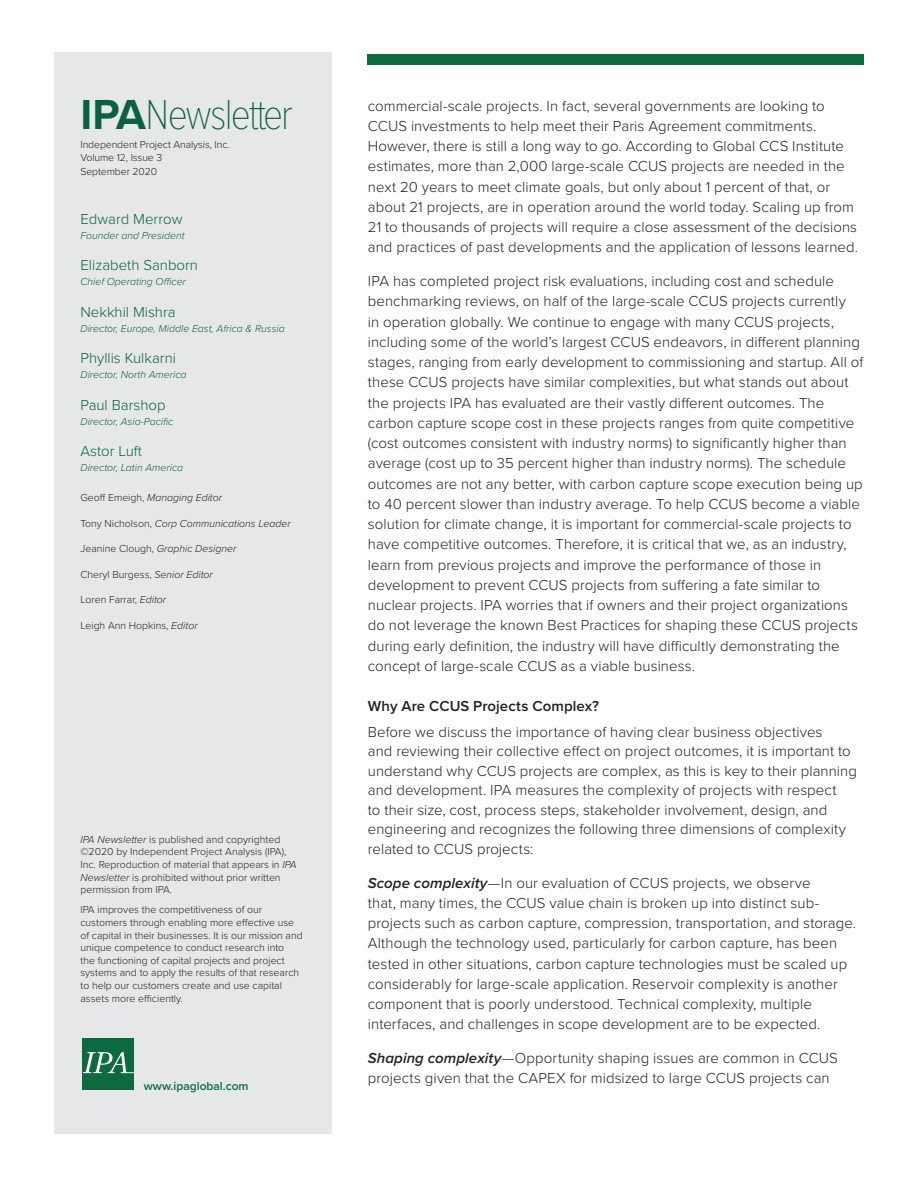
<style>
.page{position:relative;width:918px;height:1188px;background:#fff}
.page>*{position:absolute;margin:0;border:0;box-sizing:border-box;transform-origin:0 0}
._3-body{font:100 43.5px "Proxima Nova Cond";letter-spacing:-.045em;color:#0b6044}
._3-body-2{font:300 15px/20.2px "Proxima Nova";letter-spacing:.005em;color:#231f20}
.t1{font:300 15px "Proxima Nova";color:#0b6044}
._2-Sub{font:600 15px "Proxima Nova";letter-spacing:.005em;color:#231f20}
.t2{font:600 12px "Proxima Nova";color:#0f6b40}
.t3{font:300 10.5px/12.6px "Proxima Nova";color:#231f20}
.t4{font:italic 300 10.5px "Proxima Nova";color:#0b6044}
.t5{font:italic 300 10.5px "Proxima Nova";color:#231f20}
.s1{font-family:"Proxima Nova";font-weight:700}
.s2{font-style:normal}
.s3{font-style:italic}
.s4{font-weight:600;font-style:italic}
</style>
<div class="page">
<div style="left:368px;top:54px;width:496px;height:11px;background:#0f6b40"></div>
<div style="left:54px;top:52px;width:277px;height:1082px;background:#e6e7e9"></div>
<div style="left:83px;top:1038px;width:51px;height:52px;background:#0d6b3f"></div>
<svg style="left:83px;top:1052px;width:51px;height:21px"></svg>
<p class="_3-body" style="left:80px;top:83px;width:214px"><span class="s1">IPA</span>Newsletter</p>
<p class="t3" style="left:80px;top:137px;width:151px;line-height:13.5px">Independent Project Analysis, Inc.<br>Volume 12, Issue 3<br>September 2020</p>
<p class="t1" style="left:80px;top:207px;width:104px">Edward Merrow</p>
<p class="t4" style="left:80px;top:227px;width:106px">Founder and President</p>
<p class="t1" style="left:80px;top:254px;width:119px">Elizabeth Sanborn</p>
<p class="t4" style="left:80px;top:274px;width:107px">Chief Operating Officer</p>
<p class="t1" style="left:80px;top:300px;width:97px">Nekkhil Mishra</p>
<p class="t4" style="left:80px;top:320px;width:206px">Director, Europe, Middle East, Africa &amp; Russia</p>
<p class="t1" style="left:80px;top:347px;width:97px">Phyllis Kulkarni</p>
<p class="t4" style="left:80px;top:367px;width:108px">Director, North America</p>
<p class="t1" style="left:80px;top:393px;width:87px">Paul Barshop</p>
<p class="t4" style="left:80px;top:413px;width:94px">Director, Asia-Pacific</p>
<p class="t1" style="left:80px;top:440px;width:63px">Astor Luft</p>
<p class="t4" style="left:80px;top:460px;width:104px">Director, Latin America</p>
<p class="t5" style="left:80px;top:490px;width:143px"><span class="s2">Geoff Emeigh,</span> Managing Editor</p>
<p class="t5" style="left:80px;top:515px;width:212px"><span class="s2">Tony Nicholson,</span> Corp Communications Leader</p>
<p class="t5" style="left:80px;top:541px;width:158px"><span class="s2">Jeanine Clough,</span> Graphic Designer</p>
<p class="t3" style="left:80px;top:567px;width:134px">Cheryl Burgess, <span class="s3">Senior Editor</span></p>
<p class="t3" style="left:80px;top:593px;width:87px">Loren Farrar, <span class="s3">Editor</span></p>
<p class="t3" style="left:80px;top:618px;width:119px">Leigh Ann Hopkins, <span class="s3">Editor</span></p>
<p class="t3" style="left:80px;top:832px;width:218px"><span class="s3">IPA Newsletter</span> is published and copyrighted ©2020 by Independent Project Analysis (IPA), Inc. Reproduction of material that appears in <span class="s3">IPA Newsletter</span> is prohibited without prior written permission from IPA.</p>
<p class="t3" style="left:80px;top:903px;width:224px">IPA improves the competitiveness of our customers through enabling more effective use of capital in their businesses. It is our mission and unique competence to conduct research into<br>the functioning of capital projects and project systems and to apply the results of that research to help our customers create and use capital assets more efficiently.</p>
<p class="t2" style="left:144px;top:1077px;width:106px">www.ipaglobal.com</p>
<p class="_3-body-2" style="left:368px;top:95px;width:492px">commercial-scale projects. In fact, several governments are looking to CCUS investments to help meet their Paris Agreement commitments.<br>However, there is still a long way to go. According to Global CCS Institute estimates, more than 2,000 large-scale CCUS projects are needed in the next 20 years to meet climate goals, but only about 1 percent of that, or about 21 projects, are in operation around the world today. Scaling up from 21 to thousands of projects will require a close assessment of the decisions and practices of past developments and the application of lessons learned.</p>
<p class="_3-body-2" style="left:368px;top:270px;width:497px">IPA has completed project risk evaluations, including cost and schedule benchmarking reviews, on half of the large-scale CCUS projects currently<br>in operation globally. We continue to engage with many CCUS projects, including some of the world’s largest CCUS endeavors, in different planning stages, ranging from early development to commissioning and startup. All of these CCUS projects have similar complexities, but what stands out about the projects IPA has evaluated are their vastly different outcomes. The carbon capture scope cost in these projects ranges from quite competitive (cost outcomes consistent with industry norms) to significantly higher than average (cost up to 35 percent higher than industry norms). The schedule outcomes are not any better, with carbon capture scope execution being up to 40 percent slower than industry average. To help CCUS become a viable solution for climate change, it is important for commercial-scale projects to have competitive outcomes. Therefore, it is critical that we, as an industry, learn from previous projects and improve the performance of those in development to prevent CCUS projects from suffering a fate similar to nuclear projects. IPA worries that if owners and their project organizations do not leverage the known Best Practices for shaping these CCUS projects during early definition, the industry will have difficultly demonstrating the concept of large-scale CCUS as a viable business.</p>
<p class="_2-Sub" style="left:368px;top:694px;width:233px">Why Are CCUS Projects Complex?</p>
<p class="_3-body-2" style="left:368px;top:721px;width:491px;line-height:19.5px">Before we discuss the importance of having clear business objectives<br>and reviewing their collective effect on project outcomes, it is important to understand why CCUS projects are complex, as this is key to their planning and development. IPA measures the complexity of projects with respect<br>to their size, cost, process steps, stakeholder involvement, design, and engineering and recognizes the following three dimensions of complexity related to CCUS projects:</p>
<p class="_3-body-2" style="left:368px;top:872px;width:490px"><span class="s4">Scope complexity</span>—In our evaluation of CCUS projects, we observe<br>that, many times, the CCUS value chain is broken up into distinct sub&shy;projects such as carbon capture, compression, transportation, and storage.<br>Although the technology used, particularly for carbon capture, has been tested in other situations, carbon capture technologies must be scaled up considerably for large-scale application. Reservoir complexity is another component that is poorly understood. Technical complexity, multiple interfaces, and challenges in scope development are to be expected.</p>
<p class="_3-body-2" style="left:368px;top:1047px;width:472px"><span class="s4">Shaping complexity</span>—Opportunity shaping issues are common in CCUS projects given that the CAPEX for midsized to large CCUS projects can</p>
</div>
